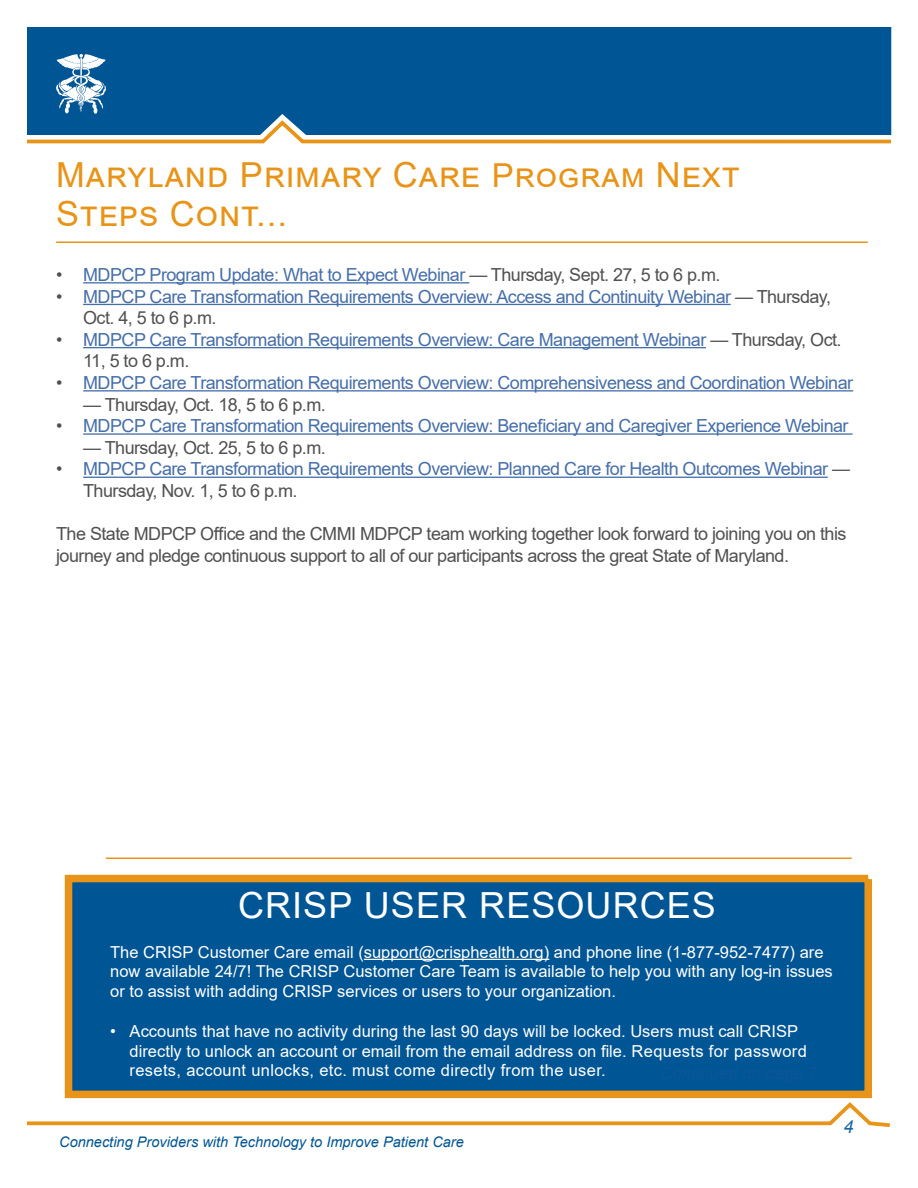
<style>
.page{position:relative;width:918px;height:1188px;background:#fff}
.page>*{position:absolute;margin:0;border:0;box-sizing:border-box;transform-origin:0 0}
.t1{font:36px "Arial";letter-spacing:.03em;color:#fff}
.t2{font:34.5px/39px "Arial";letter-spacing:.03em;color:#e89418}
.t3{font:18px/21.6px "Arial";letter-spacing:-.03em;color:#466ea9}
.t4{font:18px/21.6px "Arial";letter-spacing:-.03em;color:#505052}
.t5{font:italic 18px "Arial";color:#1866a3}
.t6{font:16.5px/19.8px "Arial";color:#fff}
.t7{font:italic 14.55px "Arial";color:#005595}
.s1{font-size:33px}
.s2{color:#505052}
</style>
<div class="page">
<svg style="left:27px;top:1102px;width:863px;height:25px"></svg>
<svg style="left:64px;top:874px;width:808px;height:225px;background:#155b8b"></svg>
<hr style="left:364px;top:959px;width:185px;height:1px;background:#fff">
<hr style="left:106px;top:858px;width:746px;height:1px;background:#e89418">
<hr style="left:56px;top:242px;width:812px;height:1px;background:#e89418">
<div style="left:27px;top:27px;width:864px;height:24px;background:#005595"></div>
<svg style="left:27px;top:51px;width:865px;height:93px;background:#1d6498"></svg>
<hr style="left:83px;top:282px;width:386px;height:2px;background:#466ea9">
<hr style="left:83px;top:304px;width:648px;height:1px;background:#466ea9">
<hr style="left:83px;top:347px;width:623px;height:1px;background:#466ea9">
<hr style="left:83px;top:390px;width:770px;height:2px;background:#466ea9">
<hr style="left:83px;top:433px;width:770px;height:2px;background:#466ea9">
<hr style="left:83px;top:477px;width:745px;height:1px;background:#466ea9">
<p class="t2" style="left:56px;top:155px;width:685px">Maryland Primary Care <span class="s1">Program</span> Next<br>Steps Cont...</p>
<p class="t3" style="left:56px;top:264px;width:666px"><span class="s2">•</span> MDPCP Program Update: What to Expect Webinar <span class="s2">— Thursday, Sept. 27, 5 to 6 p.m.</span></p>
<p class="t3" style="left:83px;top:285px;width:749px;text-indent:-27px"><span class="s2">•</span> MDPCP Care Transformation Requirements Overview: Access and Continuity Webinar <span class="s2">— Thursday,<br>Oct. 4, 5 to 6 p.m.</span></p>
<p class="t3" style="left:83px;top:329px;width:760px;text-indent:-27px"><span class="s2">•</span> MDPCP Care Transformation Requirements Overview: Care Management Webinar <span class="s2">— Thursday, Oct.<br>11, 5 to 6 p.m.</span></p>
<p class="t3" style="left:56px;top:372px;width:798px"><span class="s2">•</span> MDPCP Care Transformation Requirements Overview: Comprehensiveness and Coordination Webinar</p>
<p class="t4" style="left:83px;top:393px;width:244px">— Thursday, Oct. 18, 5 to 6 p.m.</p>
<p class="t3" style="left:56px;top:415px;width:794px"><span class="s2">•</span> MDPCP Care Transformation Requirements Overview: Beneficiary and Caregiver Experience Webinar</p>
<p class="t4" style="left:83px;top:437px;width:244px">— Thursday, Oct. 25, 5 to 6 p.m.</p>
<p class="t3" style="left:83px;top:458px;width:769px;text-indent:-27px"><span class="s2">•</span> MDPCP Care Transformation Requirements Overview: Planned Care for Health Outcomes Webinar <span class="s2">—<br>Thursday, Nov. 1, 5 to 6 p.m.</span></p>
<p class="t4" style="left:56px;top:523px;width:792px">The State MDPCP Office and the CMMI MDPCP team working together look forward to joining you on this journey and pledge continuous support to all of our participants across the great State of Maryland.</p>
<p class="t1" style="left:238px;top:881px;width:479px">CRISP USER RESOURCES</p>
<p class="t6" style="left:110px;top:942px;width:724px">The CRISP Customer Care email (support@crisphealth.org) and phone line (1-877-952-7477) are now available 24/7! The CRISP Customer Care Team is available to help you with any log-in issues or to assist with adding CRISP services or users to your organization.</p>
<p class="t6" style="left:130px;top:1021px;width:679px;text-indent:-20px">• Accounts that have no activity during the last 90 days will be locked. Users must call CRISP directly to unlock an account or email from the email address on file. Requests for password resets, account unlocks, etc. must come directly from the user.</p>
<p class="t7" style="left:59px;top:1132px;width:406px">Connecting Providers with Technology to Improve Patient Care</p>
<p class="t5" style="left:844px;top:1115px;width:12px">4</p>
</div>
